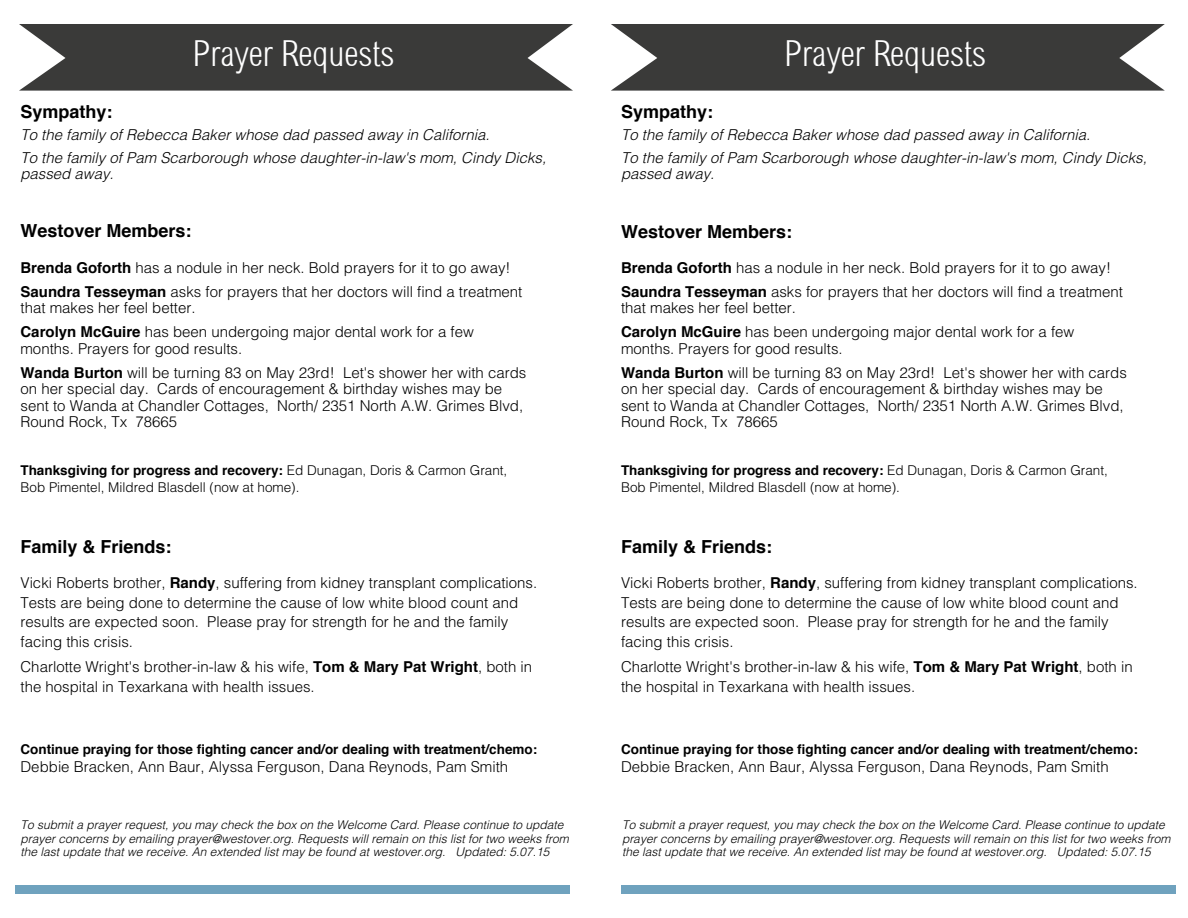
<style>
.page{position:relative;width:1188px;height:918px;background:#fff}
.page>*{position:absolute;margin:0;border:0;box-sizing:border-box;transform-origin:0 0}
.t1{font:36px "Sertig";color:#fff}
.t2{font:700 18px "Helvetica";color:#000}
._2_pt_space{font:300 15px/16.5px "Helvetica";color:#000}
._2_pt_space-2{font:italic 300 15px/16.5px "Helvetica";color:#000}
.Paragraph_Style_2_co{font:300 15px "Helvetica";color:#000}
._2_pt_space-3{font:300 13.5px/16.5px "Helvetica";color:#000}
.Paragraph_Style_2_co-2{font:700 13.5px "Helvetica";color:#000}
._2_pt_space-4{font:italic 300 12px/13.5px "Helvetica";color:#000}
.s1{font-weight:700}
</style>
<div class="page">
<svg style="left:19px;top:24px;width:554px;height:67px;background:#4b4b4a"></svg>
<div style="left:621px;top:885px;width:554px;height:9px;background:#6fa2be"></div>
<svg style="left:611px;top:24px;width:554px;height:67px;background:#4b4b4a"></svg>
<div style="left:15px;top:885px;width:554px;height:9px;background:#6fa2be"></div>
<p class="t1" style="left:192px;top:33px;width:203px">Prayer Requests</p>
<p class="t1" style="left:784px;top:33px;width:203px">Prayer Requests</p>
<p class="t2" style="left:21px;top:100px;width:94px">Sympathy:</p>
<p class="_2_pt_space-2" style="left:20px;top:126px;width:471px">To the family of Rebecca Baker whose dad passed away in California.</p>
<p class="_2_pt_space-2" style="left:20px;top:149px;width:527px">To the family of Pam Scarborough whose daughter-in-law's mom, Cindy Dicks, passed away.</p>
<p class="t2" style="left:621px;top:100px;width:94px">Sympathy:</p>
<p class="_2_pt_space-2" style="left:621px;top:126px;width:471px">To the family of Rebecca Baker whose dad passed away in California.</p>
<p class="_2_pt_space-2" style="left:621px;top:149px;width:527px">To the family of Pam Scarborough whose daughter-in-law's mom, Cindy Dicks, passed away.</p>
<p class="t2" style="left:21px;top:219px;width:173px">Westover Members:</p>
<p class="t2" style="left:621px;top:220px;width:173px">Westover Members:</p>
<p class="_2_pt_space" style="left:21px;top:259px;width:492px"><span class="s1">Brenda Goforth</span> has a nodule in her neck. Bold prayers for it to go away!</p>
<p class="_2_pt_space" style="left:21px;top:283px;width:503px"><span class="s1">Saundra Tesseyman</span> asks for prayers that her doctors will find a treatment that makes her feel better.</p>
<p class="_2_pt_space" style="left:21px;top:323px;width:455px"><span class="s1">Carolyn McGuire</span> has been undergoing major dental work for a few months. Prayers for good results.</p>
<p class="_2_pt_space" style="left:21px;top:364px;width:507px"><span class="s1">Wanda Burton</span> will be turning 83 on May 23rd! Let's shower her with cards on her special day. Cards of encouragement &amp; birthday wishes may be sent to Wanda at Chandler Cottages, North/ 2351 North A.W. Grimes Blvd, Round Rock, Tx 78665</p>
<p class="_2_pt_space-3" style="left:21px;top:462px;width:488px"><span class="s1">Thanksgiving for progress and recovery:</span> Ed Dunagan, Doris &amp; Carmon Grant,<br>Bob Pimentel, Mildred Blasdell (now at home).</p>
<p class="_2_pt_space" style="left:621px;top:259px;width:492px"><span class="s1">Brenda Goforth</span> has a nodule in her neck. Bold prayers for it to go away!</p>
<p class="_2_pt_space" style="left:621px;top:283px;width:503px"><span class="s1">Saundra Tesseyman</span> asks for prayers that her doctors will find a treatment that makes her feel better.</p>
<p class="_2_pt_space" style="left:621px;top:323px;width:455px"><span class="s1">Carolyn McGuire</span> has been undergoing major dental work for a few months. Prayers for good results.</p>
<p class="_2_pt_space" style="left:621px;top:364px;width:507px"><span class="s1">Wanda Burton</span> will be turning 83 on May 23rd! Let's shower her with cards on her special day. Cards of encouragement &amp; birthday wishes may be sent to Wanda at Chandler Cottages, North/ 2351 North A.W. Grimes Blvd, Round Rock, Tx 78665</p>
<p class="_2_pt_space-3" style="left:621px;top:462px;width:488px"><span class="s1">Thanksgiving for progress and recovery:</span> Ed Dunagan, Doris &amp; Carmon Grant,<br>Bob Pimentel, Mildred Blasdell (now at home).</p>
<p class="t2" style="left:21px;top:536px;width:153px">Family &amp; Friends:</p>
<p class="t2" style="left:621px;top:535px;width:153px">Family &amp; Friends:</p>
<p class="_2_pt_space" style="left:21px;top:573px;width:518px;line-height:19.5px">Vicki Roberts brother, <span class="s1">Randy</span>, suffering from kidney transplant complications.<br>Tests are being done to determine the cause of low white blood count and results are expected soon. Please pray for strength for he and the family facing this crisis.</p>
<p class="_2_pt_space" style="left:21px;top:657px;width:513px;line-height:19.5px">Charlotte Wright's brother-in-law &amp; his wife, <span class="s1">Tom &amp; Mary Pat Wright</span>, both in the hospital in Texarkana with health issues.</p>
<p class="_2_pt_space" style="left:621px;top:573px;width:518px;line-height:19.5px">Vicki Roberts brother, <span class="s1">Randy</span>, suffering from kidney transplant complications.<br>Tests are being done to determine the cause of low white blood count and results are expected soon. Please pray for strength for he and the family facing this crisis.</p>
<p class="_2_pt_space" style="left:621px;top:657px;width:513px;line-height:19.5px">Charlotte Wright's brother-in-law &amp; his wife, <span class="s1">Tom &amp; Mary Pat Wright</span>, both in the hospital in Texarkana with health issues.</p>
<p class="Paragraph_Style_2_co-2" style="left:21px;top:740px;width:518px">Continue praying for those fighting cancer and/or dealing with treatment/chemo:</p>
<p class="Paragraph_Style_2_co" style="left:21px;top:757px;width:489px">Debbie Bracken, Ann Baur, Alyssa Ferguson, Dana Reynods, Pam Smith</p>
<p class="Paragraph_Style_2_co-2" style="left:621px;top:740px;width:518px">Continue praying for those fighting cancer and/or dealing with treatment/chemo:</p>
<p class="Paragraph_Style_2_co" style="left:621px;top:757px;width:489px">Debbie Bracken, Ann Baur, Alyssa Ferguson, Dana Reynods, Pam Smith</p>
<p class="_2_pt_space-4" style="left:21px;top:818px;width:550px">To submit a prayer request, you may check the box on the Welcome Card. Please continue to update prayer concerns by emailing prayer@westover.org. Requests will remain on this list for two weeks from the last update that we receive. An extended list may be found at westover.org. Updated: 5.07.15</p>
<p class="_2_pt_space-4" style="left:622px;top:818px;width:550px">To submit a prayer request, you may check the box on the Welcome Card. Please continue to update prayer concerns by emailing prayer@westover.org. Requests will remain on this list for two weeks from the last update that we receive. An extended list may be found at westover.org. Updated: 5.07.15</p>
</div>
